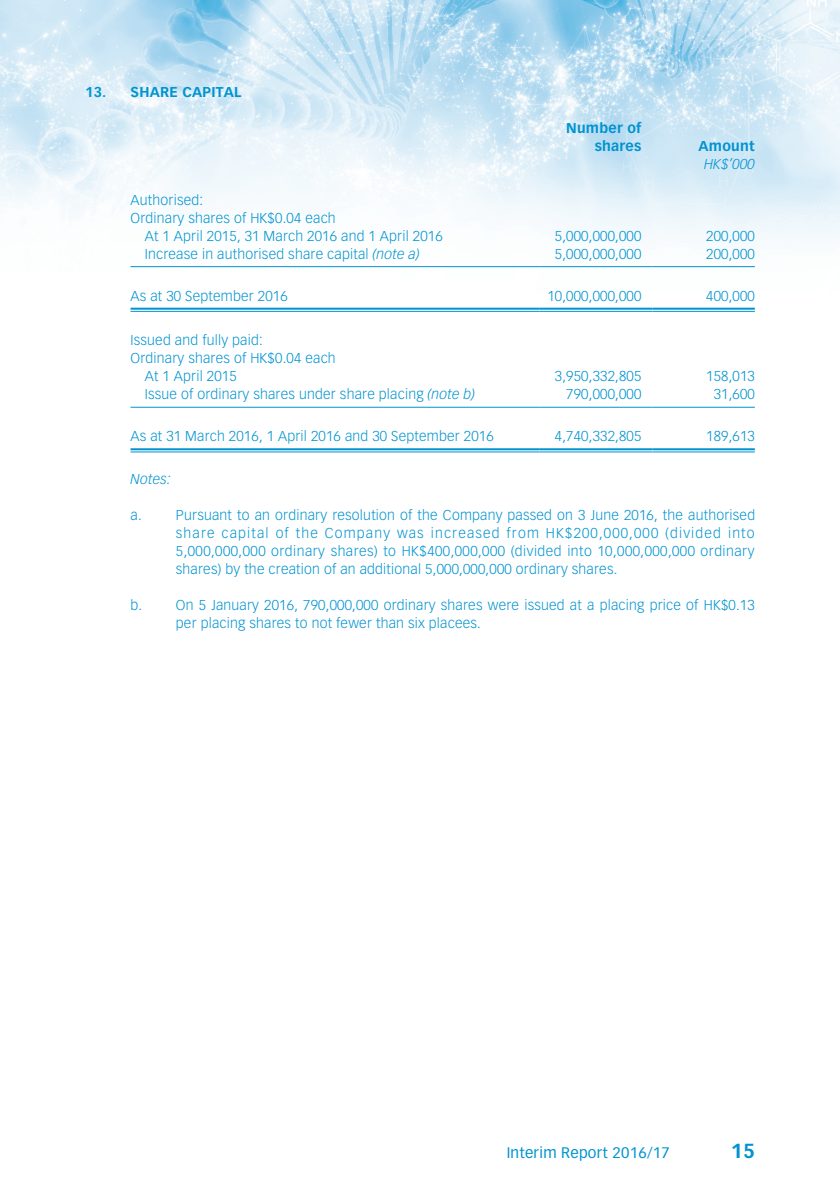
<style>
.page{position:relative;width:840px;height:1191px;background:#fff}
.page>*{position:absolute;margin:0;border:0;box-sizing:border-box;transform-origin:0 0}
.t1{font:700 20px "Vectora LT Std";color:#0093d0}
.t2{font:15px "Vectora LT Std";letter-spacing:.015em;color:#0093d0}
._51_N_Table_txt{font:300 14px "Vectora LT Std";letter-spacing:.015em;color:#0093d0}
._06_Notes{font:300 14px/18px "Vectora LT Std";letter-spacing:.015em;color:#0093d0;text-align:justify}
._51_N_Table_txt-2{font:700 14px "Vectora LT Std";letter-spacing:.02em;color:#0093d0}
._07_NH1{font:700 14px "Vectora LT Std";letter-spacing:.02em;color:#0093d0}
._51_N_Table_txt-3{font:italic 300 14px "Vectora LT Std";color:#0093d0}
._06_Notes-2{font:italic 300 14px "Vectora LT Std";letter-spacing:.015em;color:#0093d0}
.s1{font-style:italic}
</style>
<div class="page">
<img style="left:0;top:0;width:839px;height:453px">
<hr style="left:130px;top:266px;width:409px;height:1px;background:#0093d0">
<hr style="left:539px;top:266px;width:113px;height:1px;background:#0093d0">
<hr style="left:652px;top:266px;width:102px;height:1px;background:#0093d0">
<hr style="left:130px;top:308px;width:409px;height:2px;background:#0093d0">
<hr style="left:130px;top:311px;width:409px;height:1px;background:#0093d0">
<hr style="left:539px;top:308px;width:113px;height:2px;background:#0093d0">
<hr style="left:539px;top:311px;width:113px;height:1px;background:#0093d0">
<hr style="left:652px;top:308px;width:102px;height:2px;background:#0093d0">
<hr style="left:652px;top:311px;width:102px;height:1px;background:#0093d0">
<hr style="left:130px;top:407px;width:409px;height:1px;background:#0093d0">
<hr style="left:539px;top:407px;width:113px;height:1px;background:#0093d0">
<hr style="left:652px;top:407px;width:102px;height:1px;background:#0093d0">
<hr style="left:130px;top:448px;width:409px;height:2px;background:#0093d0">
<hr style="left:130px;top:451px;width:409px;height:1px;background:#0093d0">
<hr style="left:539px;top:448px;width:113px;height:2px;background:#0093d0">
<hr style="left:539px;top:451px;width:113px;height:1px;background:#0093d0">
<hr style="left:652px;top:448px;width:102px;height:2px;background:#0093d0">
<hr style="left:652px;top:451px;width:102px;height:1px;background:#0093d0">
<p class="_07_NH1" style="left:85px;top:83px;width:158px">13. SHARE CAPITAL</p>
<p class="_51_N_Table_txt-2" style="left:566px;top:119px;width:77px">Number of</p>
<p class="_51_N_Table_txt-2" style="left:594px;top:137px;width:48px">shares</p>
<p class="_51_N_Table_txt-2" style="left:698px;top:137px;width:58px">Amount</p>
<p class="_51_N_Table_txt-3" style="left:703px;top:155px;width:52px">HK$’000</p>
<p class="_51_N_Table_txt" style="left:130px;top:192px;width:74px">Authorised:</p>
<p class="_51_N_Table_txt" style="left:130px;top:210px;width:206px">Ordinary shares of HK$0.04 each</p>
<p class="_51_N_Table_txt" style="left:145px;top:228px;width:299px">At 1 April 2015, 31 March 2016 and 1 April 2016</p>
<p class="_51_N_Table_txt" style="left:554px;top:228px;width:88px">5,000,000,000</p>
<p class="_51_N_Table_txt" style="left:705px;top:228px;width:50px">200,000</p>
<p class="_51_N_Table_txt" style="left:145px;top:246px;width:276px">Increase in authorised share capital <span class="s1">(note a)</span></p>
<p class="_51_N_Table_txt" style="left:554px;top:246px;width:88px">5,000,000,000</p>
<p class="_51_N_Table_txt" style="left:705px;top:246px;width:50px">200,000</p>
<p class="_51_N_Table_txt" style="left:130px;top:288px;width:159px">As at 30 September 2016</p>
<p class="_51_N_Table_txt" style="left:547px;top:288px;width:95px">10,000,000,000</p>
<p class="_51_N_Table_txt" style="left:705px;top:288px;width:50px">400,000</p>
<p class="_51_N_Table_txt" style="left:130px;top:332px;width:134px">Issued and fully paid:</p>
<p class="_51_N_Table_txt" style="left:130px;top:350px;width:206px">Ordinary shares of HK$0.04 each</p>
<p class="_51_N_Table_txt" style="left:145px;top:368px;width:93px">At 1 April 2015</p>
<p class="_51_N_Table_txt" style="left:554px;top:368px;width:88px">3,950,332,805</p>
<p class="_51_N_Table_txt" style="left:705px;top:368px;width:50px">158,013</p>
<p class="_51_N_Table_txt" style="left:145px;top:386px;width:332px">Issue of ordinary shares under share placing <span class="s1">(note b)</span></p>
<p class="_51_N_Table_txt" style="left:566px;top:386px;width:77px">790,000,000</p>
<p class="_51_N_Table_txt" style="left:713px;top:386px;width:43px">31,600</p>
<p class="_51_N_Table_txt" style="left:130px;top:428px;width:364px">As at 31 March 2016, 1 April 2016 and 30 September 2016</p>
<p class="_51_N_Table_txt" style="left:554px;top:428px;width:88px">4,740,332,805</p>
<p class="_51_N_Table_txt" style="left:705px;top:428px;width:50px">189,613</p>
<p class="_06_Notes-2" style="left:130px;top:470px;width:42px">Notes:</p>
<p class="_06_Notes" style="left:130px;top:506px;width:13px">a.</p>
<p class="_06_Notes" style="left:176px;top:506px;width:580px">Pursuant to an ordinary resolution of the Company passed on 3 June 2016, the authorised share capital of the Company was increased from HK$200,000,000 (divided into 5,000,000,000 ordinary shares) to HK$400,000,000 (divided into 10,000,000,000 ordinary shares) by the creation of an additional 5,000,000,000 ordinary shares.</p>
<p class="_06_Notes" style="left:130px;top:596px;width:13px">b.</p>
<p class="_06_Notes" style="left:176px;top:596px;width:580px">On 5 January 2016, 790,000,000 ordinary shares were issued at a placing price of HK$0.13 per placing shares to not fewer than six placees.</p>
<p class="t2" style="left:506px;top:1143px;width:164px">Interim Report 2016/17</p>
<h1 class="t1" style="left:730px;top:1139px;width:26px">15</h1>
</div>
